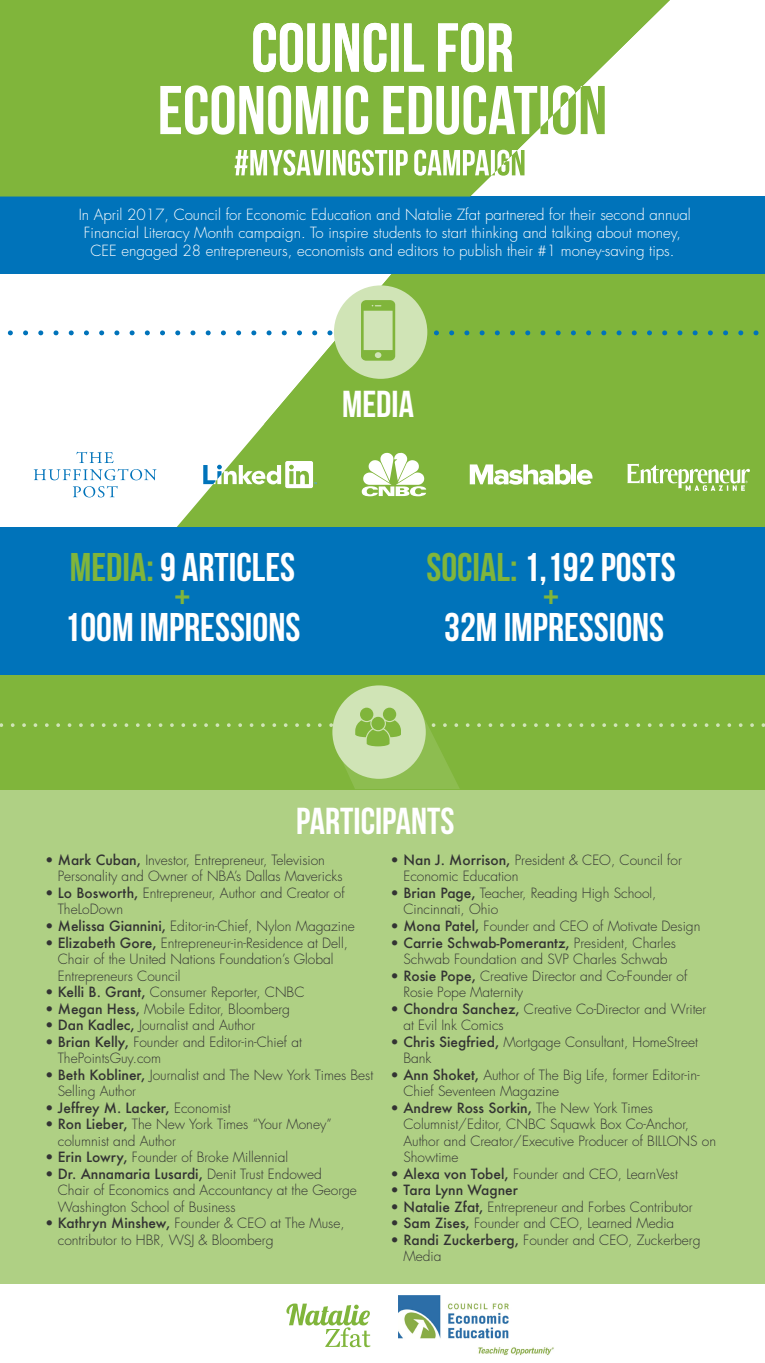
<style>
.page{position:relative;width:765px;height:1363px;background:#fff}
.page>*{position:absolute;margin:0;border:0;box-sizing:border-box;transform-origin:0 0}
.t1{font:40px "Bebas Neue";color:#fff}
.t2{font:40px "Bebas Neue";color:#80b53b}
.t3{font:37.5px "Bebas Neue";color:#fff}
.t4{font:300 15px/18px "Futura";color:#fff;text-align:center}
.t5{font:300 13.75px/16.5px "Futura";color:#333}
.t6{font:500 13.75px "Futura";color:#333}
.s1{color:#80b53b}
.s2{font-weight:500}
.s3{font-weight:300}
</style>
<div class="page">
<svg style="left:177px;top:274px;width:588px;height:253px;fill:#80b53b"></svg>
<div style="left:0;top:665px;width:765px;height:124px;background:#80b53b"></div>
<div style="left:0;top:776px;width:765px;height:508px;background:#afd084"></div>
<div style="left:0;top:527px;width:765px;height:148px;background:#0073ba"></div>
<div style="left:0;top:196px;width:765px;height:78px;background:#0073ba"></div>
<img style="left:398px;top:1295px;width:156px;height:60px">
<svg style="left:286px;top:1303px;width:84px;height:44px"></svg>
<svg style="left:34px;top:452px;width:123px;height:45px"></svg>
<svg style="left:362px;top:452px;width:64px;height:44px"></svg>
<svg style="left:470px;top:464px;width:101px;height:21px"></svg>
<div style="left:571px;top:464px;width:5px;height:20px;background:#fff"></div>
<svg style="left:577px;top:469px;width:15px;height:16px"></svg>
<svg style="left:0;top:0;width:670px;height:196px;fill:#80b53b"></svg>
<svg style="left:160px;top:85px;width:445px;height:50px"></svg>
<svg style="left:253px;top:23px;width:259px;height:49px"></svg>
<svg style="left:414px;top:150px;width:111px;height:26px"></svg>
<div style="left:332px;top:685px;width:94px;height:94px;background:#d0e4b6;border-radius:50%"></div>
<div style="left:360px;top:707px;width:13px;height:14px;background:#80b53b;border-radius:50%"></div>
<div style="left:383px;top:707px;width:13px;height:14px;background:#80b53b;border-radius:50%"></div>
<svg style="left:0;top:713px;width:765px;height:76px"></svg>
<div style="left:334px;top:285px;width:93px;height:94px;background:#d0e4b6;border-radius:50%"></div>
<svg style="left:7px;top:300px;width:758px;height:61px"></svg>
<svg style="left:235px;top:150px;width:173px;height:26px"></svg>
<svg style="left:627px;top:463px;width:123px;height:28px"></svg>
<svg style="left:203px;top:461px;width:114px;height:27px"></svg>
<p class="t4" style="left:79px;top:206px;width:614px">In April 2017, Council for Economic Education and Natalie Zfat partnered for their second annual<br>Financial Literacy Month campaign. To inspire students to start thinking and talking about money,<br>CEE engaged 28 entrepreneurs, economists and editors to publish their #1 money-saving tips.</p>
<p class="t3" style="left:342px;top:383px;width:73px">MEDIA</p>
<p class="t1" style="left:70px;top:545px;width:227px"><span class="s1">MEDIA:</span>9 ARTICLES</p>
<p class="t2" style="left:175px;top:575px;width:17px">+</p>
<p class="t1" style="left:65px;top:605px;width:237px">100M IMPRESSIONS</p>
<p class="t1" style="left:426px;top:545px;width:251px"><span class="s1">SOCIAL:</span>1,192 POSTS</p>
<p class="t2" style="left:543px;top:575px;width:17px">+</p>
<p class="t1" style="left:444px;top:605px;width:222px">32M IMPRESSIONS</p>
<p class="t3" style="left:296px;top:800px;width:160px">PARTICIPANTS</p>
<p class="t5" style="left:58px;top:852px;width:286px;text-indent:-13px">• <span class="s2">Mark Cuban,</span> Investor, Entrepreneur, Television<br>Personality and Owner of NBA’s Dallas Mavericks</p>
<p class="t5" style="left:58px;top:885px;width:289px;text-indent:-13px">• <span class="s2">Lo Bosworth,</span> Entrepreneur, Author and Creator of<br>TheLoDown</p>
<p class="t5" style="left:45px;top:918px;width:311px">• <span class="s2">Melissa Giannini,</span> Editor-in-Chief, Nylon Magazine</p>
<p class="t5" style="left:58px;top:934px;width:292px;text-indent:-13px">• <span class="s2">Elizabeth Gore,</span> Entrepreneur-in-Residence at Dell,<br>Chair of the United Nations Foundation’s Global<br>Entrepreneurs Council</p>
<p class="t5" style="left:45px;top:984px;width:261px">• <span class="s2">Kelli B. Grant,</span> Consumer Reporter, CNBC</p>
<p class="t5" style="left:45px;top:1000px;width:247px">• <span class="s2">Megan Hess,</span> Mobile Editor, Bloomberg</p>
<p class="t5" style="left:45px;top:1017px;width:212px">• <span class="s2">Dan Kadlec,</span> Journalist and Author</p>
<p class="t5" style="left:58px;top:1033px;width:246px;text-indent:-13px">• <span class="s2">Brian Kelly,</span> Founder and Editor-in-Chief at<br>ThePointsGuy.com</p>
<p class="t5" style="left:58px;top:1066px;width:317px;text-indent:-13px">• <span class="s2">Beth Kobliner,</span> Journalist and The New York Times Best<br>Selling Author</p>
<p class="t6" style="left:45px;top:1098px;width:187px"><span class="s3">•</span> Jeffrey M. Lacker, <span class="s3">Economist</span></p>
<p class="t5" style="left:58px;top:1116px;width:275px;text-indent:-13px">• <span class="s2">Ron Lieber,</span> The New York Times “Your Money” columnist and Author</p>
<p class="t5" style="left:45px;top:1149px;width:245px">• <span class="s2">Erin Lowry,</span> Founder of Broke Millennial</p>
<p class="t5" style="left:58px;top:1165px;width:301px;text-indent:-13px">• <span class="s2">Dr. Annamaria Lusardi,</span> Denit Trust Endowed<br>Chair of Economics and Accountancy at the George<br>Washington School of Business</p>
<p class="t5" style="left:58px;top:1215px;width:288px;text-indent:-13px">• <span class="s2">Kathryn Minshew,</span> Founder &amp; CEO at The Muse, contributor to HBR, WSJ &amp; Bloomberg</p>
<p class="t5" style="left:403px;top:852px;width:280px;text-indent:-13px">• <span class="s2">Nan J. Morrison,</span> President &amp; CEO, Council for<br>Economic Education</p>
<p class="t5" style="left:403px;top:885px;width:255px;text-indent:-13px">• <span class="s2">Brian Page,</span> Teacher, Reading High School,<br>Cincinnati, Ohio</p>
<p class="t5" style="left:391px;top:918px;width:311px">• <span class="s2">Mona Patel,</span> Founder and CEO of Motivate Design</p>
<p class="t5" style="left:391px;top:934px;width:287px;text-align:center">• <span class="s2">Carrie Schwab-Pomerantz,</span> President, Charles<br>Schwab Foundation and SVP Charles Schwab</p>
<p class="t5" style="left:403px;top:967px;width:285px;text-indent:-13px">• <span class="s2">Rosie Pope,</span> Creative Director and Co-Founder of<br>Rosie Pope Maternity</p>
<p class="t5" style="left:403px;top:1000px;width:305px;text-indent:-13px">• <span class="s2">Chondra Sanchez,</span> Creative Co-Director and Writer at Evil Ink Comics</p>
<p class="t5" style="left:403px;top:1033px;width:296px;text-indent:-13px">• <span class="s2">Chris Siegfried,</span> Mortgage Consultant, HomeStreet<br>Bank</p>
<p class="t5" style="left:403px;top:1066px;width:298px;text-indent:-13px">• <span class="s2">Ann Shoket,</span> Author of The Big Life, former Editor-in-<br>Chief Seventeen Magazine</p>
<p class="t5" style="left:403px;top:1099px;width:314px;text-indent:-13px">• <span class="s2">Andrew Ross Sorkin,</span> The New York Times Columnist/Editor, CNBC Squawk Box Co-Anchor, Author and Creator/Executive Producer of BILLONS on Showtime</p>
<p class="t5" style="left:391px;top:1165px;width:289px">• <span class="s2">Alexa von Tobel,</span> Founder and CEO, LearnVest</p>
<p class="t6" style="left:391px;top:1180px;width:129px"><span class="s3">•</span> Tara Lynn Wagner</p>
<p class="t5" style="left:391px;top:1198px;width:303px">• <span class="s2">Natalie Zfat,</span> Entrepreneur and Forbes Contributor</p>
<p class="t5" style="left:391px;top:1215px;width:285px">• <span class="s2">Sam Zises,</span> Founder and CEO, Learned Media</p>
<p class="t5" style="left:403px;top:1231px;width:299px;text-indent:-13px">• <span class="s2">Randi Zuckerberg,</span> Founder and CEO, Zuckerberg<br>Media</p>
</div>
